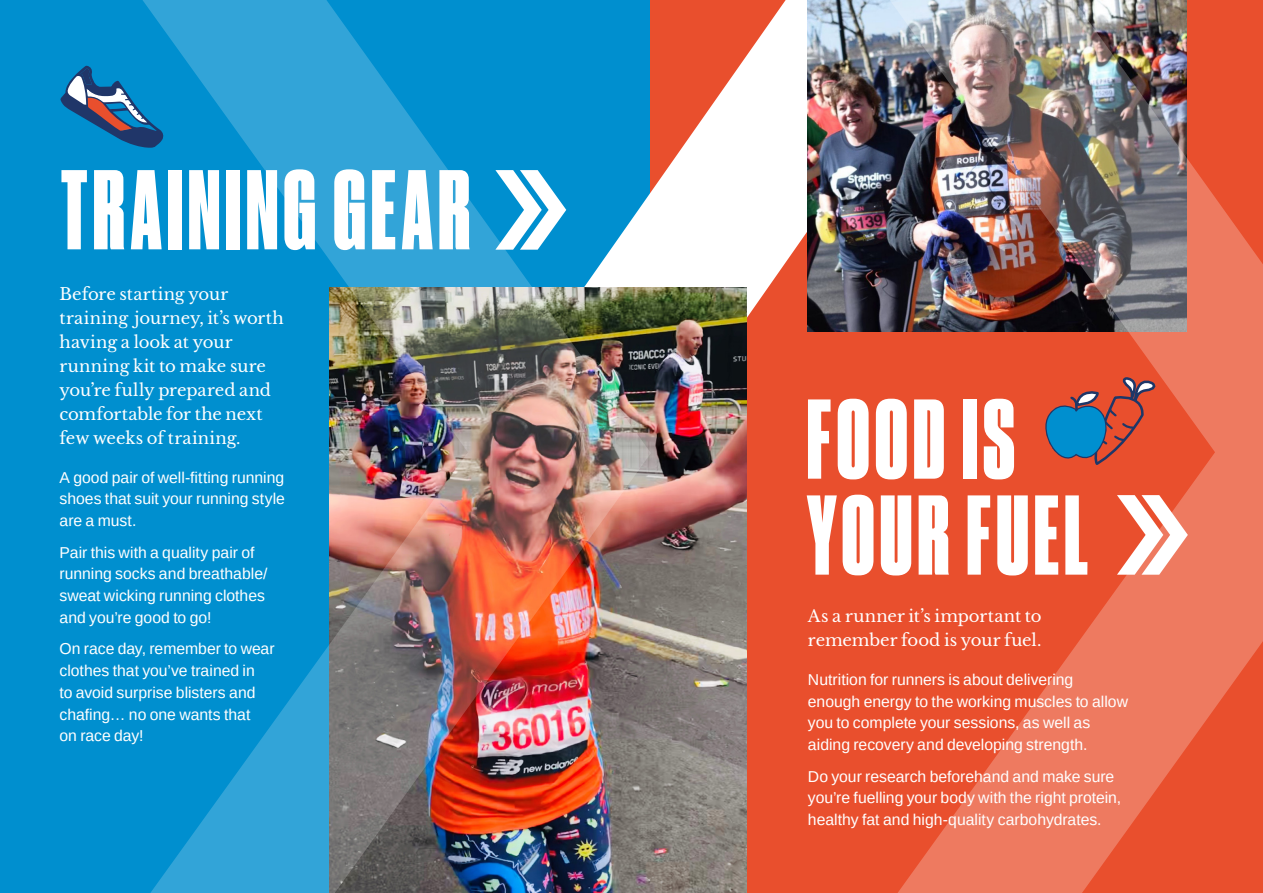
<style>
.page{position:relative;width:1263px;height:893px;background:#fff}
.page>*{position:absolute;margin:0;border:0;box-sizing:border-box;transform-origin:0 0}
.t1{font:106.5px/96px "Druk Condensed Super";letter-spacing:.05em;color:#fff}
.t2{font:16.5px/24px "Libre Baskerville";letter-spacing:-.005em;color:#fff}
.t3{font:15.75px/21.8px "Arimo";color:#fff}
</style>
<div class="page">
<div style="left:0;top:0;width:651px;height:893px;background:#008fcf"></div>
<div style="left:651px;top:0;width:612px;height:893px;background:#e94f2d"></div>
<svg style="left:60px;top:66px;width:82px;height:81px"></svg>
<svg style="left:651px;top:0;width:157px;height:451px;fill:#fff"></svg>
<img style="left:651px;top:287px;width:95px;height:606px">
<img style="left:142px;top:0;width:509px;height:893px">
<img style="left:808px;top:0;width:82px;height:332px">
<img style="left:890px;top:0;width:373px;height:893px">
<h1 class="t1" style="left:61px;top:160px;width:411px">TRAINING GEAR</h1>
<p class="t2" style="left:60px;top:282px;width:226px">Before starting your training journey, it’s worth having a look at your running kit to make sure you’re fully prepared and comfortable for the next few weeks of training.</p>
<p class="t3" style="left:60px;top:466px;width:227px;text-align:justify">A good pair of well-fitting running shoes that suit your running style are a must.</p>
<p class="t3" style="left:60px;top:541px;width:210px">Pair this with a quality pair of running socks and breathable/ sweat wicking running clothes and you’re good to go!</p>
<p class="t3" style="left:60px;top:638px;width:217px">On race day, remember to wear clothes that you’ve trained in<br>to avoid surprise blisters and chafing… no one wants that<br>on race day!</p>
<h1 class="t1" style="left:807px;top:390px;width:283px">FOOD IS<br>YOUR FUEL</h1>
<p class="t2" style="left:808px;top:604px;width:235px">As a runner it’s important to remember food is your fuel.</p>
<p class="t3" style="left:808px;top:669px;width:322px">Nutrition for runners is about delivering enough energy to the working muscles to allow you to complete your sessions, as well as aiding recovery and developing strength.</p>
<p class="t3" style="left:808px;top:765px;width:315px">Do your research beforehand and make sure you’re fuelling your body with the right protein, healthy fat and high-quality carbohydrates.</p>
</div>
